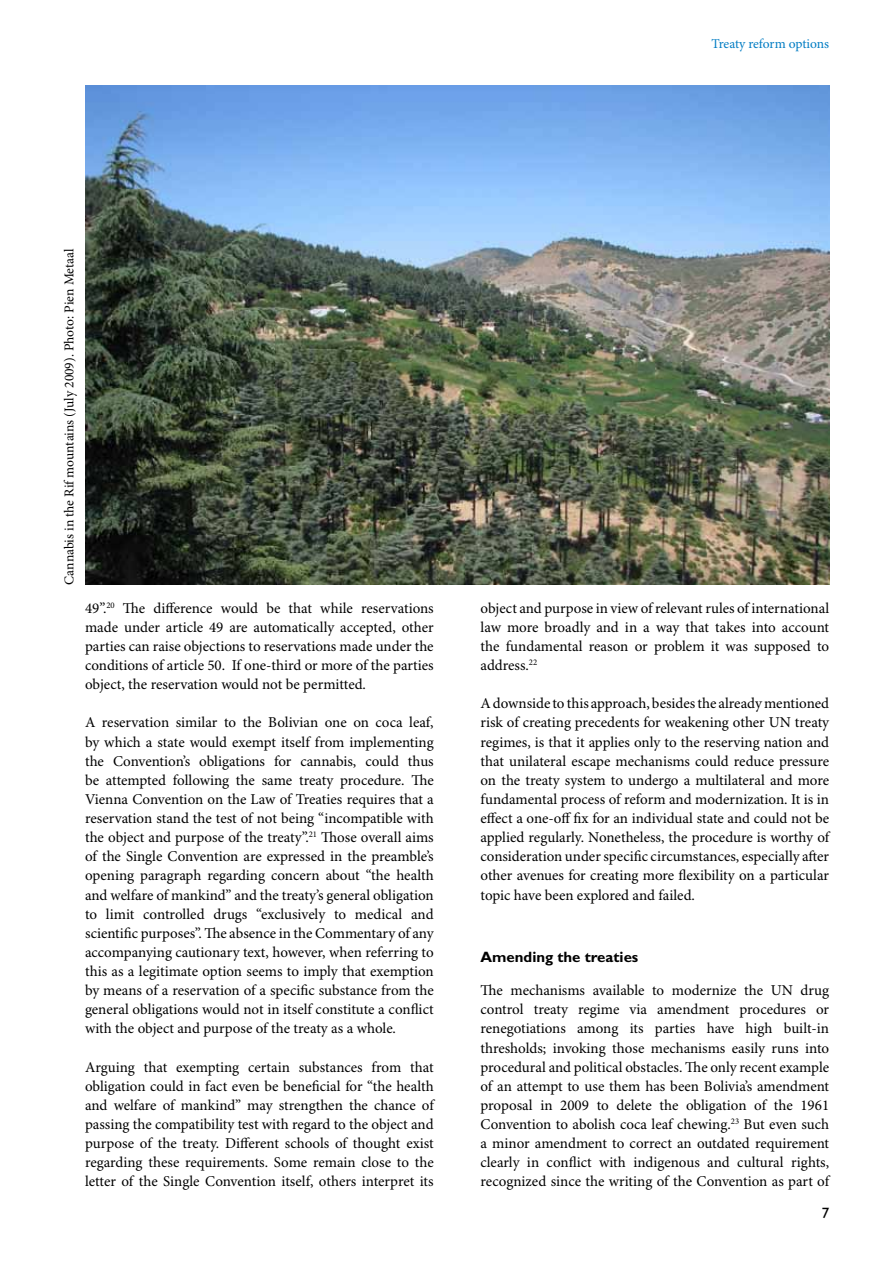
<style>
.page{position:relative;width:893px;height:1263px;background:#fff}
.page>*{position:absolute;margin:0;border:0;box-sizing:border-box;transform-origin:0 0}
.t1{font:15px/19px "Minion Pro";color:#000;text-align:justify}
.t2{font:700 15px "Gill Sans Std";color:#000}
.t3{font:15px "Gill Sans Std";color:#000}
.t4{font:13.5px "Minion Pro";letter-spacing:-.005em;color:#000}
.t5{font:13.5px "Minion Pro";letter-spacing:-.01em;color:#007cc3}
</style>
<div class="page">
<img style="left:85px;top:85px;width:744px;height:500px">
<p class="t5" style="left:711px;top:36px;width:119px">Treaty reform options</p>
<p class="t4" style="left:61px;top:585px;width:338px;rotate:-90deg">Cannabis in the Rif mountains (July 2009). Photo: Pien Metaal</p>
<p class="t1" style="left:85px;top:599px;width:350px">49”.<sup>20</sup> The difference would be that while reservations made under article 49 are automatically accepted, other parties can raise objections to reservations made under the conditions of article 50. If one-third or more of the parties object, the reservation would not be permitted.</p>
<p class="t1" style="left:85px;top:714px;width:350px">A reservation similar to the Bolivian one on coca leaf, by which a state would exempt itself from implementing the Convention’s obligations for cannabis, could thus be attempted following the same treaty procedure. The Vienna Convention on the Law of Treaties requires that a reservation stand the test of not being “incompatible with the object and purpose of the treaty”.<sup>21</sup> Those overall aims of the Single Convention are expressed in the preamble’s opening paragraph regarding concern about “the health and welfare of mankind” and the treaty’s general obligation to limit controlled drugs “exclusively to medical and scientific purposes”. The absence in the Commentary of any accompanying cautionary text, however, when referring to this as a legitimate option seems to imply that exemption by means of a reservation of a specific substance from the general obligations would not in itself constitute a conflict with the object and purpose of the treaty as a whole.</p>
<p class="t1" style="left:85px;top:1058px;width:350px">Arguing that exempting certain substances from that obligation could in fact even be beneficial for “the health and welfare of mankind” may strengthen the chance of passing the compatibility test with regard to the object and purpose of the treaty. Different schools of thought exist regarding these requirements. Some remain close to the letter of the Single Convention itself, others interpret its</p>
<p class="t1" style="left:480px;top:599px;width:350px">object and purpose in view of relevant rules of international law more broadly and in a way that takes into account the fundamental reason or problem it was supposed to address.<sup>22</sup></p>
<p class="t1" style="left:480px;top:694px;width:350px">A downside to this approach, besides the already mentioned risk of creating precedents for weakening other UN treaty regimes, is that it applies only to the reserving nation and that unilateral escape mechanisms could reduce pressure on the treaty system to undergo a multilateral and more fundamental process of reform and modernization. It is in effect a one-off fix for an individual state and could not be applied regularly. Nonetheless, the procedure is worthy of consideration under specific circumstances, especially after other avenues for creating more flexibility on a particular topic have been explored and failed.</p>
<p class="t2" style="left:480px;top:948px;width:159px">Amending the treaties</p>
<p class="t1" style="left:480px;top:981px;width:350px">The mechanisms available to modernize the UN drug control treaty regime via amendment procedures or renegotiations among its parties have high built-in thresholds; invoking those mechanisms easily runs into procedural and political obstacles. The only recent example of an attempt to use them has been Bolivia’s amendment proposal in 2009 to delete the obligation of the 1961<br>Convention to abolish coca leaf chewing.<sup>23</sup> But even such a minor amendment to correct an outdated requirement clearly in conflict with indigenous and cultural rights, recognized since the writing of the Convention as part of</p>
<p class="t3" style="left:822px;top:1204px;width:9px">7</p>
</div>
